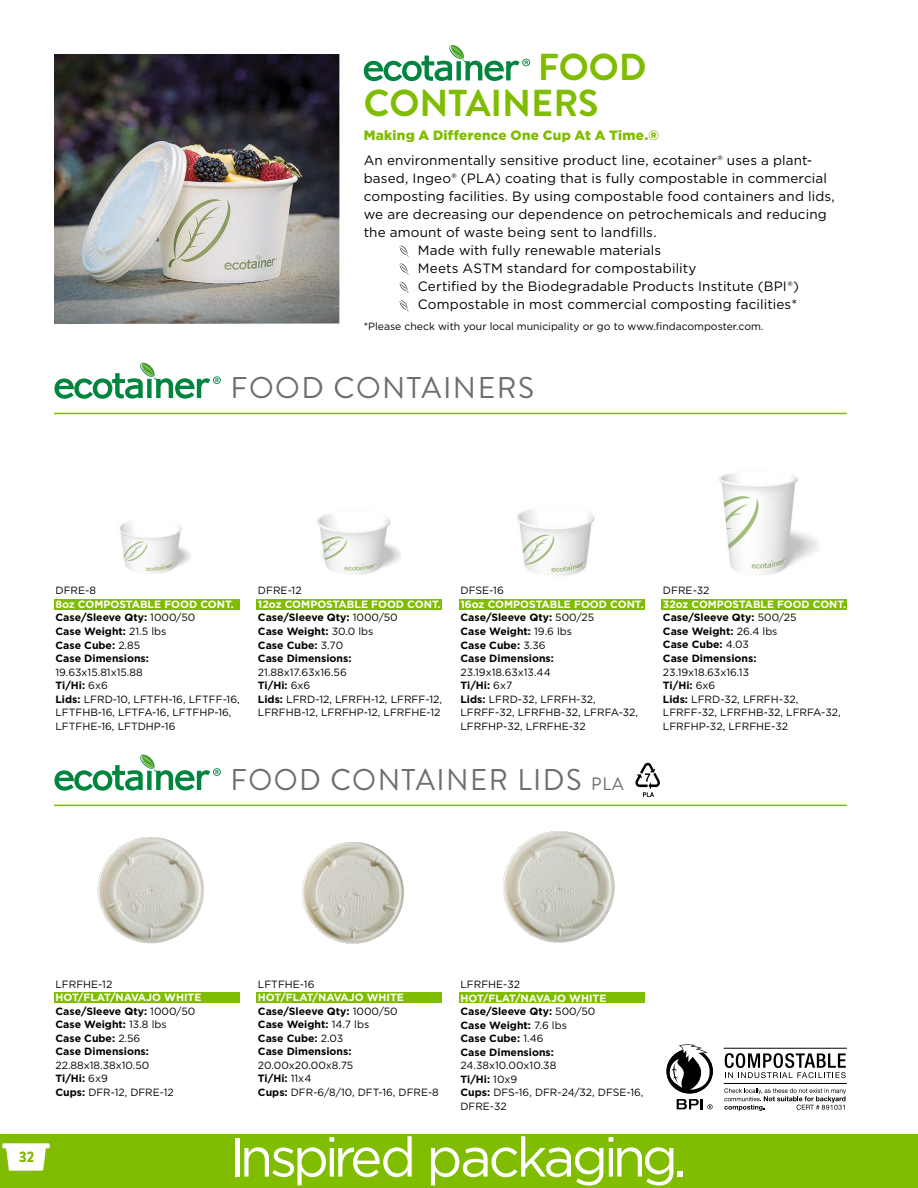
<style>
.page{position:relative;width:918px;height:1188px;background:#fff}
.page>*{position:absolute;margin:0;border:0;box-sizing:border-box;transform-origin:0 0}
.t1{font:700 37.5px/36px "Brandon Grotesque";color:#80bc00}
.t2{font:30px "Brandon Grotesque";letter-spacing:.05em;color:#6d6e71}
.t3{font:700 15px "Brandon Grotesque";color:#80bc00;scale:.95 1}
.t4{font:13.5px "Gotham";letter-spacing:.01em;color:#000}
.t5{font:900 13.5px "Gotham";letter-spacing:.02em;color:#80bc00}
.t6{font:10.5px/13.5px "Gotham";color:#000}
.t7{font:700 10.5px/13.5px "Gotham";color:#000}
.s1{color:#fff}
.s2{font-weight:400}
.s3{font-weight:700}
.s4{font-size:18px}
</style>
<div class="page">
<div style="left:0;top:1134px;width:918px;height:54px;background:#80bc00"></div>
<hr style="left:235px;top:1138px;width:4px;height:39px;background:#fff">
<svg style="left:244px;top:1136px;width:168px;height:49px"></svg>
<svg style="left:431px;top:1136px;width:172px;height:50px"></svg>
<svg style="left:609px;top:1137px;width:74px;height:49px"></svg>
<img style="left:54px;top:54px;width:285px;height:270px">
<hr style="left:54px;top:805px;width:793px;height:1px;background:#80bc00">
<div style="left:54px;top:992px;width:186px;height:11px;background:#80bc00"></div>
<div style="left:256px;top:992px;width:186px;height:11px;background:#80bc00"></div>
<div style="left:459px;top:992px;width:185px;height:11px;background:#80bc00"></div>
<img style="left:97px;top:837px;width:107px;height:107px">
<img style="left:302px;top:842px;width:102px;height:102px">
<img style="left:503px;top:831px;width:112px;height:112px">
<svg style="left:54px;top:754px;width:167px;height:37px"></svg>
<svg style="left:399px;top:246px;width:9px;height:11px"></svg>
<svg style="left:399px;top:263px;width:9px;height:12px"></svg>
<svg style="left:399px;top:282px;width:9px;height:11px"></svg>
<svg style="left:399px;top:300px;width:9px;height:11px"></svg>
<svg style="left:54px;top:362px;width:167px;height:37px"></svg>
<svg style="left:364px;top:45px;width:166px;height:36px"></svg>
<hr style="left:54px;top:413px;width:793px;height:1px;background:#80bc00">
<div style="left:54px;top:599px;width:186px;height:11px;background:#80bc00"></div>
<div style="left:256px;top:599px;width:186px;height:11px;background:#80bc00"></div>
<div style="left:459px;top:599px;width:185px;height:11px;background:#80bc00"></div>
<div style="left:661px;top:599px;width:186px;height:11px;background:#80bc00"></div>
<img style="left:119px;top:521px;width:72px;height:53px">
<img style="left:316px;top:514px;width:85px;height:61px">
<img style="left:516px;top:509px;width:79px;height:67px">
<img style="left:719px;top:473px;width:99px;height:102px">
<svg style="left:635px;top:762px;width:25px;height:35px"></svg>
<svg style="left:667px;top:1044px;width:46px;height:49px"></svg>
<svg style="left:677px;top:1099px;width:36px;height:10px"></svg>
<hr style="left:724px;top:1048px;width:123px;height:1px;background:#000">
<hr style="left:724px;top:1083px;width:123px;height:1px;background:#000">
<svg style="left:725px;top:1053px;width:121px;height:25px"></svg>
<svg style="left:724px;top:1088px;width:122px;height:23px"></svg>
<img style="left:1px;top:1142px;width:50px;height:29px">
<h1 class="t1" style="left:364px;top:50px;width:284px;text-indent:174px">FOOD<br>CONTAINERS</h1>
<p class="t5" style="left:364px;top:127px;width:297px">Making A Difference One Cup At A Time.®</p>
<p class="t4" style="left:364px;top:151px;width:450px">An environmentally sensitive product line, ecotainer® uses a plant-</p>
<p class="t4" style="left:364px;top:169px;width:465px">based, Ingeo® (PLA) coating that is fully compostable in commercial</p>
<p class="t4" style="left:364px;top:187px;width:473px">composting facilities. By using compostable food containers and lids,</p>
<p class="t4" style="left:364px;top:205px;width:464px">we are decreasing our dependence on petrochemicals and reducing</p>
<p class="t4" style="left:364px;top:223px;width:294px">the amount of waste being sent to landfills.</p>
<p class="t4" style="left:418px;top:241px;width:245px">Made with fully renewable materials</p>
<p class="t4" style="left:418px;top:259px;width:280px">Meets ASTM standard for compostability</p>
<p class="t4" style="left:418px;top:277px;width:383px">Certified by the Biodegradable Products Institute (BPI®)</p>
<p class="t4" style="left:418px;top:295px;width:381px">Compostable in most commercial composting facilities*</p>
<p class="t6" style="left:364px;top:319px;width:401px">*Please check with your local municipality or go to www.findacomposter.com.</p>
<h2 class="t2" style="left:54px;top:367px;width:482px"><span class="s1">HOLD&amp;GO</span> FOOD CONTAINERS</h2>
<p class="t6" style="left:55px;top:584px;width:42px">DFRE-8</p>
<p class="t7" style="left:55px;top:597px;width:180px"><span class="s1">8oz COMPOSTABLE FOOD CONT.<br></span>Case/Sleeve Qty: <span class="s2">1000/50<br></span>Case Weight: <span class="s2">21.5 lbs<br></span>Case Cube: <span class="s2">2.85<br></span>Case Dimensions:</p>
<p class="t6" style="left:55px;top:665px;width:186px">19.63x15.81x15.88<br><span class="s3">Ti/Hi:</span> 6x6<br><span class="s3">Lids:</span> LFRD-10, LFTFH-16, LFTFF-16,<br>LFTFHB-16, LFTFA-16, LFTFHP-16,<br>LFTFHE-16, LFTDHP-16</p>
<p class="t6" style="left:258px;top:584px;width:45px">DFRE-12</p>
<p class="t7" style="left:258px;top:597px;width:184px"><span class="s1">12oz COMPOSTABLE FOOD CONT.<br></span>Case/Sleeve Qty: <span class="s2">1000/50<br></span>Case Weight: <span class="s2">30.0 lbs<br></span>Case Cube: <span class="s2">3.70<br></span>Case Dimensions:</p>
<p class="t6" style="left:258px;top:665px;width:186px">21.88x17.63x16.56<br><span class="s3">Ti/Hi:</span> 6x6<br><span class="s3">Lids:</span> LFRD-12, LFRFH-12, LFRFF-12,<br>LFRFHB-12, LFRFHP-12, LFRFHE-12</p>
<p class="t6" style="left:460px;top:584px;width:45px">DFSE-16</p>
<p class="t7" style="left:460px;top:597px;width:185px"><span class="s1">16oz COMPOSTABLE FOOD CONT.<br></span>Case/Sleeve Qty: <span class="s2">500/25<br></span>Case Weight: <span class="s2">19.6 lbs<br></span>Case Cube: <span class="s2">3.36<br></span>Case Dimensions:</p>
<p class="t6" style="left:460px;top:665px;width:179px">23.19x18.63x13.44<br><span class="s3">Ti/Hi:</span> 6x7<br><span class="s3">Lids:</span> LFRD-32, LFRFH-32,<br>LFRFF-32, LFRFHB-32, LFRFA-32,<br>LFRFHP-32, LFRFHE-32</p>
<h2 class="t2" style="left:54px;top:759px;width:571px"><span class="s1">HOLD&amp;GO</span> FOOD CONTAINER LIDS <span class="s4">PLA</span></h2>
<p class="t6" style="left:663px;top:584px;width:48px">DFRE-32</p>
<p class="t7" style="left:663px;top:597px;width:185px"><span class="s1">32oz COMPOSTABLE FOOD CONT.<br></span>Case/Sleeve Qty: <span class="s2">500/25<br></span>Case Weight: <span class="s2">26.4 lbs<br></span>Case Cube: <span class="s2">4.03<br></span>Case Dimensions:</p>
<p class="t6" style="left:663px;top:665px;width:179px">23.19x18.63x16.13<br><span class="s3">Ti/Hi:</span> 6x6<br><span class="s3">Lids:</span> LFRD-32, LFRFH-32,<br>LFRFF-32, LFRFHB-32, LFRFA-32,<br>LFRFHP-32, LFRFHE-32</p>
<h3 class="t3" style="left:19px;top:1147px;width:17px">32</h3>
<p class="t6" style="left:55px;top:977px;width:58px">LFRFHE-12</p>
<p class="t7" style="left:55px;top:991px;width:147px"><span class="s1">HOT/FLAT/NAVAJO WHITE<br></span>Case/Sleeve Qty: <span class="s2">1000/50<br></span>Case Weight: <span class="s2">13.8 lbs<br></span>Case Cube: <span class="s2">2.56<br></span>Case Dimensions:</p>
<p class="t6" style="left:55px;top:1058px;width:120px">22.88x18.38x10.50<br><span class="s3">Ti/Hi:</span> 6x9<br><span class="s3">Cups:</span> DFR-12, DFRE-12</p>
<p class="t6" style="left:258px;top:977px;width:58px">LFTFHE-16</p>
<p class="t7" style="left:258px;top:991px;width:147px"><span class="s1">HOT/FLAT/NAVAJO WHITE<br></span>Case/Sleeve Qty: <span class="s2">1000/50<br></span>Case Weight: <span class="s2">14.7 lbs<br></span>Case Cube: <span class="s2">2.03<br></span>Case Dimensions:</p>
<p class="t6" style="left:258px;top:1058px;width:182px">20.00x20.00x8.75<br><span class="s3">Ti/Hi:</span> 11x4<br><span class="s3">Cups:</span> DFR-6/8/10, DFT-16, DFRE-8</p>
<p class="t6" style="left:460px;top:977px;width:61px">LFRFHE-32</p>
<p class="t7" style="left:460px;top:991px;width:147px"><span class="s1">HOT/FLAT/NAVAJO WHITE<br></span>Case/Sleeve Qty: <span class="s2">500/50<br></span>Case Weight: <span class="s2">7.6 lbs<br></span>Case Cube: <span class="s2">1.46<br></span>Case Dimensions:</p>
<p class="t6" style="left:460px;top:1058px;width:184px">24.38x10.00x10.38<br><span class="s3">Ti/Hi:</span> 10x9<br><span class="s3">Cups:</span> DFS-16, DFR-24/32, DFSE-16,<br>DFRE-32</p>
</div>
